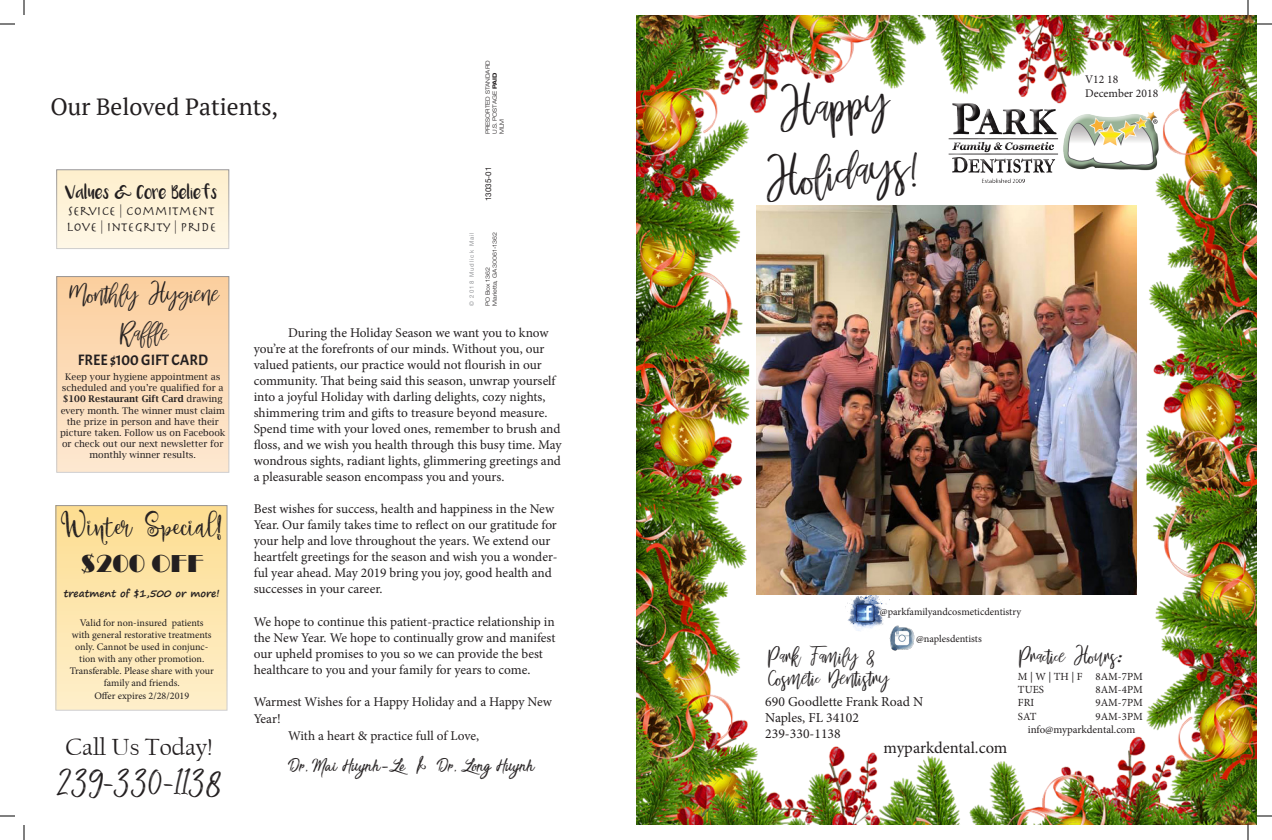
<style>
.page{position:relative;width:1272px;height:840px;background:#fff}
.page>*{position:absolute;margin:0;border:0;box-sizing:border-box;transform-origin:0 0}
.t1{font:39.7px/67.5px "mellonydrybrush";color:#231f20;text-align:center;scale:1.04 1}
.t2{font:33.3px "mellonydrybrush";color:#231f20}
.t3{font:30.6px "Paradiso Vintage Demo";color:#231f20}
.t4{font:25.2px "Broadway";color:#231f20}
.t5{font:24.5px "Californian FB";color:#231f20}
.t6{font:23.5px "PT Serif";color:#231f20}
.t7{font:22.9px "Sensations and Qualities";color:#231f20}
.t8{font:20.4px/38.2px "mellonydrybrush";color:#231f20;text-align:center}
.t9{font:17.2px/22.5px "mellonydrybrush";color:#231f20}
.t10{font:16.5px "Minion Pro";color:#231f20}
.t11{font:15px "Acme";color:#231f20}
.t12{font:13.7px/16.4px "Minion Pro";color:#231f20}
.t13{font:13.4px/16px "Minion Pro";letter-spacing:-.005em;color:#231f20}
.t14{font:13.4px/16px "Herculanum";color:#231f20}
.t15{font:11.7px/14px "Minion Pro";color:#231f20}
.t16{font:10.9px/13.1px "Minion Pro";color:#231f20}
.t17{font:10.5px "Luna";color:#231f20}
.t18{font:10.3px "Minion Pro";color:#231f20}
.t19{font:10.1px/12.1px "Minion Pro";color:#231f20;text-align:center}
.t20{font:700 10.1px "Segoe Print";color:#231f20}
.t21{font:9.2px/11px "Lucida Bright";color:#231f20;text-align:center}
.t22{font:8px "Helvetica Neue";color:#231f20}
.t23{font:6px "Helvetica Neue LT Std";letter-spacing:.17em;color:#939598}
.t24{font:300 expanded 5.9px/7px "Helvetica Neue LT Std";color:#231f20}
.s1{font-weight:700}
.s2{font-weight:600}
.s3{font-family:"Paradiso Vintage Demo"}
.s4{font-family:"Script MT Bold"}
</style>
<div class="page">
<div style="left:57px;top:277px;width:172px;height:195px;background:linear-gradient(to bottom,#fbcf9e,#fde8d1)"></div>
<div style="left:56px;top:506px;width:171px;height:204px;background:linear-gradient(to bottom,#fddd90,#feefca)"></div>
<div style="left:57px;top:170px;width:172px;height:79px;background:#fef3da"></div>
<img style="left:637px;top:15px;width:620px;height:810px">
<div style="left:947px;top:102px;width:213px;height:82px;background:#fff"></div>
<div style="left:947px;top:105px;width:213px;height:79px;background:#231f20;opacity:.75"></div>
<img style="left:842px;top:595px;width:47px;height:37px">
<img style="left:889px;top:626px;width:25px;height:25px">
<img style="left:757px;top:206px;width:380px;height:389px">
<svg style="left:0;top:23px;width:15px;height:2px"></svg>
<svg style="left:1257px;top:23px;width:15px;height:2px"></svg>
<svg style="left:0;top:815px;width:15px;height:2px"></svg>
<svg style="left:1257px;top:815px;width:15px;height:2px"></svg>
<svg style="left:23px;top:0;width:2px;height:15px"></svg>
<svg style="left:23px;top:825px;width:2px;height:15px"></svg>
<svg style="left:1247px;top:0;width:2px;height:15px"></svg>
<svg style="left:1247px;top:825px;width:2px;height:15px"></svg>
<h3 class="t6" style="left:50px;top:91px;width:229px">Our Beloved Patients,</h3>
<p class="t24" style="left:484px;top:134px;width:75px;rotate:-90deg">PRESORTED STANDARD<br>U.S. POSTAGE <span class="s1">PAID<br></span>MLM</p>
<p class="t17" style="left:65px;top:190px;width:154px">Values &amp; Core Beliefs</p>
<p class="t14" style="left:67px;top:202px;width:151px">SERVICE | COMMITMENT<br>LOVE | INTEGRITY | PRIDE</p>
<h3 class="t8" style="left:69px;top:275px;width:151px">Monthly Hygiene<br>Raffle</h3>
<p class="t11" style="left:78px;top:351px;width:132px">FREE $100 GIFT CARD</p>
<p class="t21" style="left:60px;top:372px;width:167px">Keep your hygiene appointment as scheduled and you’re qualified for a <span class="s2">$100 Restaurant Gift Card</span> drawing every month. The winner must claim the prize in person and have their picture taken. Follow us on Facebook or check out our next newsletter for monthly winner results.</p>
<h3 class="t3" style="left:61px;top:507px;width:162px">Winter Special!</h3>
<h3 class="t4" style="left:80px;top:549px;width:125px">$200 OFF</h3>
<p class="t20" style="left:64px;top:584px;width:158px">treatment of $1,500 or more!</p>
<p class="t19" style="left:70px;top:617px;width:146px">Valid for non-insured patients with general restorative treatments only. Cannot be used in conjunc&shy;tion with any other promotion.<br>Transferable. Please share with your family and friends.<br>Offer expires 2/28/2019</p>
<h3 class="t5" style="left:65px;top:733px;width:148px">Call Us Today!</h3>
<h2 class="t2" style="left:57px;top:764px;width:165px">239-330-1138</h2>
<p class="t22" style="left:482px;top:201px;width:36px;rotate:-90deg">13035-01</p>
<p class="t23" style="left:468px;top:306px;width:75px;rotate:-90deg">© 2018 Mudlick Mail</p>
<p class="t24" style="left:484px;top:306px;width:75px;rotate:-90deg">PO Box 1362<br>Marietta, GA 30061-1362</p>
<p class="t13" style="left:254px;top:325px;width:309px;text-indent:34px">During the Holiday Season we want you to know you’re at the forefronts of our minds. Without you, our valued patients, our practice would not flourish in our community. That being said this season, unwrap yourself into a joyful Holiday with darling delights, cozy nights, shimmering trim and gifts to treasure beyond measure.<br>Spend time with your loved ones, remember to brush and floss, and we wish you health through this busy time. May wondrous sights, radiant lights, glimmering greetings and a pleasurable season encompass you and yours.</p>
<p class="t13" style="left:254px;top:501px;width:305px">Best wishes for success, health and happiness in the New Year. Our family takes time to reflect on our gratitude for your help and love throughout the years. We extend our heartfelt greetings for the season and wish you a wonder&shy;ful year ahead. May 2019 bring you joy, good health and successes in your career.</p>
<p class="t13" style="left:254px;top:613px;width:303px">We hope to continue this patient-practice relationship in the New Year. We hope to continually grow and manifest our upheld promises to you so we can provide the best healthcare to you and your family for years to come.</p>
<p class="t13" style="left:254px;top:693px;width:300px">Warmest Wishes for a Happy Holiday and a Happy New</p>
<p class="t13" style="left:254px;top:711px;width:28px">Year!</p>
<p class="t13" style="left:288px;top:728px;width:193px">With a heart &amp; practice full of Love,</p>
<h3 class="t7" style="left:288px;top:755px;width:249px">Dr. Mai Huynh-Le <span class="s3">&amp;</span> Dr. Long Huynh</h3>
<h1 class="t1" style="left:753px;top:81px;width:150px;rotate:-7deg">Happy<br>Holidays!</h1>
<p class="t15" style="left:1085px;top:73px;width:75px">V12 18<br>December 2018</p>
<p class="t18" style="left:880px;top:605px;width:143px">@parkfamilyandcosmeticdentistry</p>
<p class="t18" style="left:916px;top:631px;width:67px">@naplesdentists</p>
<p class="t9" style="left:768px;top:645px;width:123px">Park Family &amp;<br>Cosmetic Dentistry</p>
<p class="t9" style="left:1019px;top:645px;width:105px">Practice Hours<span class="s4">:</span></p>
<p class="t16" style="left:1018px;top:670px;width:126px">M | W | TH | F 8AM-7PM<br>TUES</p>
<p class="t16" style="left:1096px;top:683px;width:49px">8AM-4PM</p>
<p class="t12" style="left:765px;top:693px;width:160px">690 Goodlette Frank Road N<br>Naples, FL 34102<br>239-330-1138</p>
<p class="t10" style="left:884px;top:737px;width:125px">myparkdental.com</p>
<p class="t16" style="left:1018px;top:696px;width:18px">FRI</p>
<p class="t16" style="left:1096px;top:696px;width:49px">9AM-7PM</p>
<p class="t16" style="left:1018px;top:710px;width:20px">SAT</p>
<p class="t16" style="left:1028px;top:710px;width:117px;text-indent:68px">9AM-3PM info@myparkdental.com</p>
</div>
